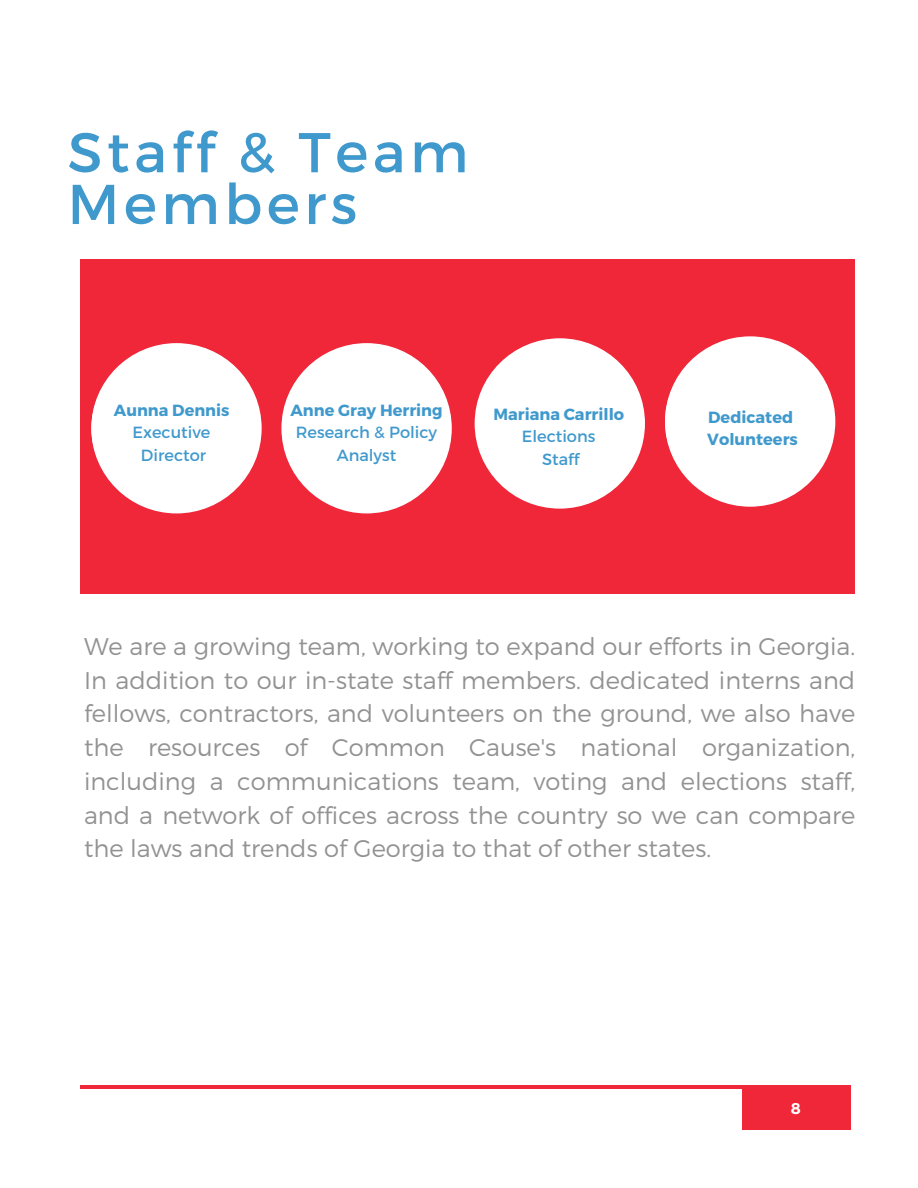
<style>
.page{position:relative;width:918px;height:1188px;background:#fff}
.page>*{position:absolute;margin:0;border:0;box-sizing:border-box;transform-origin:0 0}
.t1{font:55.95px "Montserrat";letter-spacing:.08em;color:#4099cd}
.t2{font:300 24.15px/33.8px "Montserrat";color:#929292;text-align:justify}
.t3{font:700 16.2px "Montserrat";color:#4099cd}
.t4{font:16.2px "Montserrat";color:#4099cd}
.t5{font:700 15.6px "Montserrat";color:#fff}
</style>
<div class="page">
<div style="left:81px;top:260px;width:774px;height:334px;background:#f02639"></div>
<div style="left:91px;top:343px;width:171px;height:170px;background:#fff;border-radius:50%"></div>
<div style="left:281px;top:343px;width:171px;height:170px;background:#fff;border-radius:50%"></div>
<div style="left:475px;top:338px;width:170px;height:171px;background:#fff;border-radius:50%"></div>
<div style="left:665px;top:336px;width:170px;height:171px;background:#fff;border-radius:50%"></div>
<div style="left:743px;top:1085px;width:108px;height:44px;background:#f02639"></div>
<hr style="left:81px;top:1085px;width:770px;height:4px;background:#f02639">
<p class="t1" style="left:68px;top:116px;width:402px">Staff &amp; Team</p>
<p class="t1" style="left:68px;top:168px;width:291px">Members</p>
<p class="t3" style="left:114px;top:400px;width:117px">Aunna Dennis</p>
<p class="t4" style="left:133px;top:422px;width:79px">Executive</p>
<p class="t4" style="left:141px;top:445px;width:67px">Director</p>
<p class="t3" style="left:291px;top:400px;width:154px">Anne Gray Herring</p>
<p class="t4" style="left:296px;top:422px;width:143px">Research &amp; Policy</p>
<p class="t4" style="left:337px;top:445px;width:61px">Analyst</p>
<p class="t3" style="left:493px;top:403px;width:132px">Mariana Carrillo</p>
<p class="t4" style="left:522px;top:426px;width:75px">Elections</p>
<p class="t4" style="left:542px;top:448px;width:39px">Staff</p>
<p class="t3" style="left:708px;top:406px;width:86px">Dedicated</p>
<p class="t3" style="left:707px;top:429px;width:92px">Volunteers</p>
<p class="t2" style="left:84px;top:628px;width:773px">We are a growing team, working to expand our efforts in Georgia.<br>In addition to our in-state staff members. dedicated interns and fellows, contractors, and volunteers on the ground, we also have the resources of Common Cause's national organization, including a communications team, voting and elections staff, and a network of offices across the country so we can compare the laws and trends of Georgia to that of other states.</p>
<p class="t5" style="left:791px;top:1099px;width:11px">8</p>
</div>
